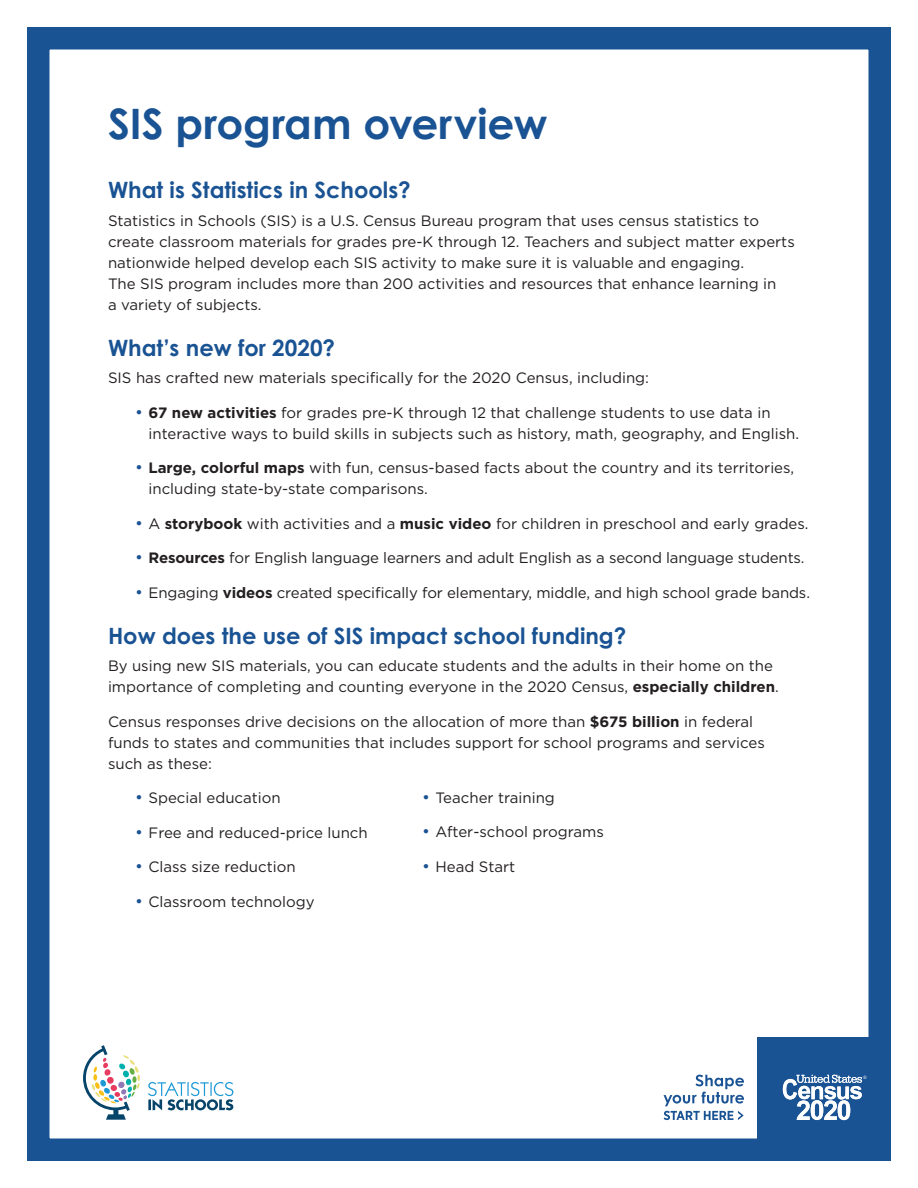
<style>
.page{position:relative;width:918px;height:1188px;background:#fff}
.page>*{position:absolute;margin:0;border:0;box-sizing:border-box;transform-origin:0 0}
.t1{font:700 42px "Century Gothic Pro";letter-spacing:.005em;color:#1a5393}
.t2{font:700 22.5px "Century Gothic Pro";color:#1a5393}
.Body_Copy{font:15px/21px "Gotham HTF";color:#231f20}
.s1{font-size:16.5px;color:#1a5393}
.s2{font-weight:700}
</style>
<div class="page">
<div style="left:27px;top:27px;width:864px;height:1134px;border:22px solid #1a5393"></div>
<svg style="left:148px;top:1082px;width:85px;height:28px"></svg>
<svg style="left:83px;top:1045px;width:57px;height:75px"></svg>
<div style="left:758px;top:1037px;width:133px;height:124px;background:#1a5393"></div>
<div style="left:757px;top:1041px;width:128px;height:111px;background:#1a5393"></div>
<svg style="left:664px;top:1075px;width:80px;height:45px"></svg>
<svg style="left:783px;top:1075px;width:83px;height:45px"></svg>
<h1 class="t1" style="left:108px;top:97px;width:441px">SIS program overview</h1>
<h2 class="t2" style="left:108px;top:176px;width:304px">What is Statistics in Schools?</h2>
<p class="Body_Copy" style="left:108px;top:210px;width:688px">Statistics in Schools (SIS) is a U.S. Census Bureau program that uses census statistics to create classroom materials for grades pre-K through 12. Teachers and subject matter experts nationwide helped develop each SIS activity to make sure it is valuable and engaging.<br>The SIS program includes more than 200 activities and resources that enhance learning in<br>a variety of subjects.</p>
<h2 class="t2" style="left:108px;top:333px;width:229px">What’s new for 2020?</h2>
<p class="Body_Copy" style="left:108px;top:367px;width:543px">SIS has crafted new materials specifically for the 2020 Census, including:</p>
<p class="Body_Copy" style="left:148px;top:402px;width:652px;text-indent:-14px"><span class="s1">•</span> <span class="s2">67 new activities</span> for grades pre-K through 12 that challenge students to use data in interactive ways to build skills in subjects such as history, math, geography, and English.</p>
<p class="Body_Copy" style="left:148px;top:457px;width:647px;text-indent:-14px"><span class="s1">•</span> <span class="s2">Large, colorful maps</span> with fun, census-based facts about the country and its territories, including state-by-state comparisons.</p>
<p class="Body_Copy" style="left:135px;top:513px;width:675px"><span class="s1">•</span> A <span class="s2">storybook</span> with activities and a <span class="s2">music video</span> for children in preschool and early grades.</p>
<p class="Body_Copy" style="left:135px;top:547px;width:671px"><span class="s1">•</span> <span class="s2">Resources</span> for English language learners and adult English as a second language students.</p>
<p class="Body_Copy" style="left:135px;top:582px;width:677px"><span class="s1">•</span> Engaging <span class="s2">videos</span> created specifically for elementary, middle, and high school grade bands.</p>
<h2 class="t2" style="left:108px;top:621px;width:520px">How does the use of SIS impact school funding?</h2>
<p class="Body_Copy" style="left:108px;top:655px;width:672px">By using new SIS materials, you can educate students and the adults in their home on the importance of completing and counting everyone in the 2020 Census, <span class="s2">especially children</span>.</p>
<p class="Body_Copy" style="left:108px;top:711px;width:658px">Census responses drive decisions on the allocation of more than <span class="s2">$675 billion</span> in federal funds to states and communities that includes support for school programs and services such as these:</p>
<p class="Body_Copy" style="left:135px;top:787px;width:147px"><span class="s1">•</span> Special education</p>
<p class="Body_Copy" style="left:135px;top:822px;width:234px"><span class="s1">•</span> Free and reduced-price lunch</p>
<p class="Body_Copy" style="left:135px;top:856px;width:162px"><span class="s1">•</span> Class size reduction</p>
<p class="Body_Copy" style="left:135px;top:891px;width:181px"><span class="s1">•</span> Classroom technology</p>
<p class="Body_Copy" style="left:422px;top:787px;width:134px"><span class="s1">•</span> Teacher training</p>
<p class="Body_Copy" style="left:422px;top:821px;width:184px"><span class="s1">•</span> After-school programs</p>
<p class="Body_Copy" style="left:422px;top:856px;width:95px"><span class="s1">•</span> Head Start</p>
</div>
